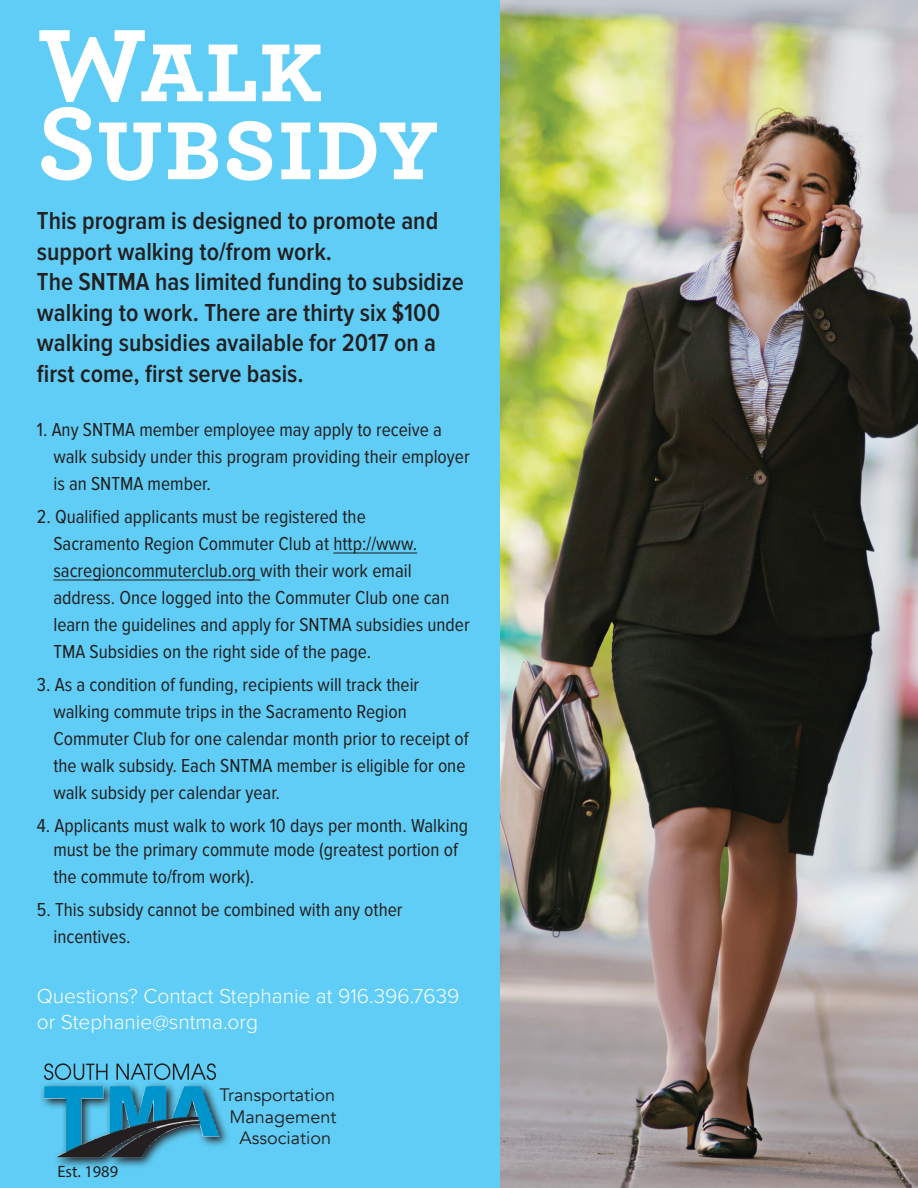
<style>
.page{position:relative;width:918px;height:1188px;background:#fff}
.page>*{position:absolute;margin:0;border:0;box-sizing:border-box;transform-origin:0 0}
.t1{font:700 108px/78px "Archer Pro";color:#fff}
.t2{font:600 25.5px/30.6px "Proxima Nova Cond";color:#231f20}
.t3{font:300 21px/26.4px "Proxima Nova";color:#fff}
.t4{font:19.5px/27px "Proxima Nova Cond";color:#231f20}
.t5{font:18px/21.6px "Avenir";color:#231f20;text-align:right}
.t6{font:16.5px "Myriad Pro";color:#231f20}
</style>
<div class="page">
<div style="left:0;top:0;width:500px;height:1188px;background:#5fcdf5"></div>
<img style="left:500px;top:0;width:418px;height:1188px">
<hr style="left:333px;top:553px;width:84px;height:1px;background:#231f20">
<hr style="left:53px;top:580px;width:207px;height:1px;background:#231f20">
<svg style="left:40px;top:1081px;width:190px;height:88px;background:#59bce0"></svg>
<img style="left:44px;top:1086px;width:175px;height:71px">
<svg style="left:44px;top:1063px;width:172px;height:17px;background:#4fa0be"></svg>
<h1 class="t1" style="left:37px;top:19px;width:402px">Walk<br>Subsidy</h1>
<h2 class="t2" style="left:37px;top:206px;width:429px">This program is designed to promote and support walking to/from work.<br>The SNTMA has limited funding to subsidize walking to work. There are thirty six $100 walking subsidies available for 2017 on a first come, first serve basis.</h2>
<p class="t4" style="left:53px;top:417px;width:418px;text-indent:-16px">1. Any SNTMA member employee may apply to receive a walk subsidy under this program providing their employer is an SNTMA member.</p>
<p class="t4" style="left:53px;top:504px;width:418px;text-indent:-16px">2. Qualified applicants must be registered the<br>Sacramento Region Commuter Club at http://www. sacregioncommuterclub.org with their work email address. Once logged into the Commuter Club one can learn the guidelines and apply for SNTMA subsidies under TMA Subsidies on the right side of the page.</p>
<p class="t4" style="left:53px;top:672px;width:417px;text-indent:-16px">3. As a condition of funding, recipients will track their walking commute trips in the Sacramento Region Commuter Club for one calendar month prior to receipt of the walk subsidy. Each SNTMA member is eligible for one walk subsidy per calendar year.</p>
<p class="t4" style="left:37px;top:815px;width:433px;line-height:23.4px;text-align:center">4. Applicants must walk to work 10 days per month. Walking must be the primary commute mode (greatest portion of</p>
<p class="t4" style="left:53px;top:863px;width:202px">the commute to/from work).</p>
<p class="t4" style="left:53px;top:896px;width:351px;text-indent:-16px">5. This subsidy cannot be combined with any other incentives.</p>
<p class="t3" style="left:37px;top:983px;width:424px">Questions? Contact Stephanie at 916.396.7639 or Stephanie@sntma.org</p>
<p class="t6" style="left:57px;top:1161px;width:62px">Est. 1989</p>
<p class="t5" style="left:219px;top:1084px;width:119px">Transportation<br>Management<br>Association</p>
</div>
